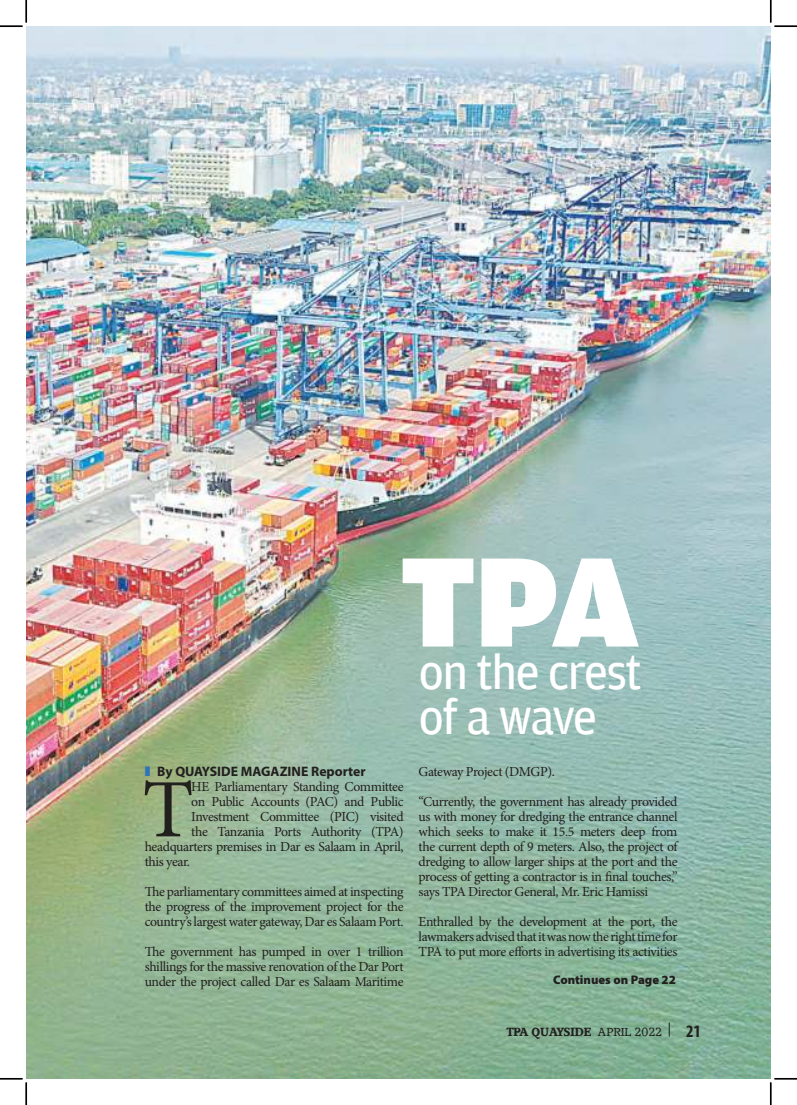
<style>
.page{position:relative;width:797px;height:1105px;background:#fff}
.page>*{position:absolute;margin:0;border:0;box-sizing:border-box;transform-origin:0 0}
.t1{font:900 135.12px "Amplitude";color:#fff}
.t2{font:83px "Minion Pro";color:#221f1f}
.t3{font:49.62px/45px "Amplitude";letter-spacing:-.03em;color:#fff}
.t4{font:700 condensed 17.5px "Myriad Pro";color:#221f1f}
.t5{font:13.75px/15px "Minion Pro";letter-spacing:-.03em;color:#221f1f;text-align:justify}
.t6{font:700 13.75px "Myriad Pro";color:#221f1f}
.t7{font:900 12.5px "Myriad Pro";color:#221f1f}
.t8{font:700 11.25px "Accolade";color:#221f1f}
.s1{color:#3073b9}
.s2{font-family:"Accolade Serial";font-weight:400}
</style>
<div class="page">
<img style="left:26px;top:26px;width:744px;height:1053px">
<svg style="left:669px;top:1022px;width:1px;height:14px"></svg>
<svg style="left:0;top:0;width:27px;height:27px"></svg>
<svg style="left:0;top:1078px;width:27px;height:27px"></svg>
<svg style="left:770px;top:0;width:27px;height:27px"></svg>
<svg style="left:770px;top:1078px;width:27px;height:27px"></svg>
<h1 class="t1" style="left:400px;top:542px;width:240px">TPA</h1>
<h3 class="t3" style="left:419px;top:652px;width:224px">on the crest of a wave</h3>
<p class="t6" style="left:145px;top:766px;width:222px"><span class="s1">❚</span> By QUAYSIDE MAGAZINE Reporter</p>
<h2 class="t2" style="left:142px;top:777px;width:53px">T</h2>
<p class="t5" style="left:191px;top:781px;width:214px">HE Parliamentary Standing Committee</p>
<p class="t5" style="left:191px;top:796px;width:214px">on Public Accounts (PAC) and Public</p>
<p class="t5" style="left:191px;top:811px;width:214px">Investment Committee (PIC) visited</p>
<p class="t5" style="left:191px;top:826px;width:214px">the Tanzania Ports Authority (TPA)</p>
<p class="t5" style="left:145px;top:841px;width:260px">headquarters premises in Dar es Salaam in April,</p>
<p class="t5" style="left:145px;top:856px;width:47px">this year.</p>
<p class="t5" style="left:145px;top:886px;width:260px">The parliamentary committees aimed at inspecting the progress of the improvement project for the country’s largest water gateway, Dar es Salaam Port.</p>
<p class="t5" style="left:145px;top:946px;width:260px">The government has pumped in over 1 trillion shillings for the massive renovation of the Dar Port under the project called Dar es Salaam Maritime</p>
<p class="t5" style="left:418px;top:758px;width:260px;line-height:30px">Gateway Project (DMGP).<br>“Currently, the government has already provided</p>
<p class="t5" style="left:418px;top:811px;width:260px">us with money for dredging the entrance channel which seeks to make it 15.5 meters deep from the current depth of 9 meters. Also, the project of dredging to allow larger ships at the port and the process of getting a contractor is in final touches,” says TPA Director General, Mr. Eric Hamissi</p>
<p class="t5" style="left:418px;top:916px;width:260px">Enthralled by the development at the port, the lawmakers advised that it was now the right time for TPA to put more efforts in advertising its activities</p>
<p class="t7" style="left:553px;top:975px;width:124px">Continues on Page 22</p>
<p class="t8" style="left:507px;top:1024px;width:157px">TPA QUAYSIDE <span class="s2">APRIL 2022</span></p>
<p class="t4" style="left:686px;top:1020px;width:16px">21</p>
</div>
